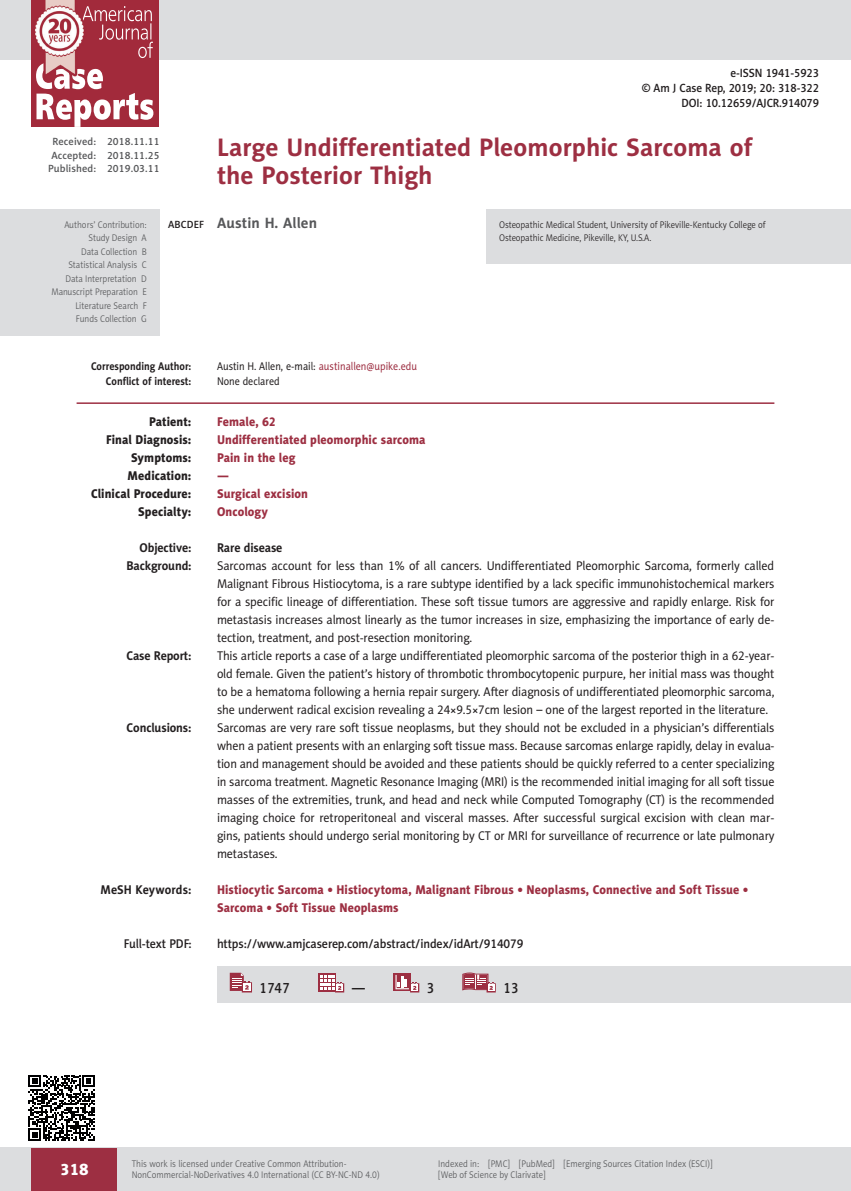
<style>
.page{position:relative;width:851px;height:1191px;background:#fff}
.page>*{position:absolute;margin:0;border:0;box-sizing:border-box;transform-origin:0 0}
.AJCR_Tytul{font:700 25.5px/28.5px "Naomi Sans EFN";color:#9d2f42}
.t1{font:16.5px "Naomi Sans EFN Heavy";color:#fff}
.AJCR_Autorzy{font:700 15px "Naomi Sans EFN";letter-spacing:.01em;color:#57585a}
.AJCR_dane{font:15px "Naomi Sans EFN Medium";letter-spacing:.03em;color:#231f20;scale:.9 1}
.AJCR_Summary_body{font:12.75px/18px "Naomi Sans EFN";letter-spacing:-.01em;color:#231f20;text-align:justify;scale:.95 1}
.AJCR_keywords{font:12.75px/18px "Naomi Sans EFN Heavy";letter-spacing:.005em;color:#9d2f42;scale:.95 1}
.AJCR_keywords-2{font:12.75px "Naomi Sans EFN Heavy";letter-spacing:.005em;color:#231f20;scale:.95 1}
.AJCR_full_text_pdf{font:12.75px "Naomi Sans EFN Medium";letter-spacing:-.01em;color:#231f20;scale:.95 1}
.AJCR_Summary_body-2{font:700 12.75px "Naomi Sans EFN";letter-spacing:-.01em;color:#231f20;scale:.95 1}
.AJCR_keywords-3{font:700 12.75px "Naomi Sans EFN";letter-spacing:.005em;color:#231f20;scale:.95 1}
.AJCR_full_text_pdf-2{font:12px "Naomi Sans EFN Medium";letter-spacing:-.01em;color:#231f20;scale:.95 1}
.AJCR_Adres{font:11.25px "Naomi Sans EFN";color:#231f20;scale:.9 1}
.AJCR_Adres-2{font:700 11.25px "Naomi Sans EFN";color:#231f20;scale:.9 1}
.t2{font:10.5px "Naomi Sans EFN Medium";letter-spacing:.01em;color:#57585a}
.t3{font:9.75px/11.2px "Naomi Sans EFN Light";color:#57585a;scale:.9 1}
.AJCR_Afiliacja{font:9.75px/13.5px "Naomi Sans EFN Light";color:#231f20;scale:.9 1}
.s1{font-family:"Naomi Sans EFN Medium";font-weight:400;font-size:10.5px;color:#231f20}
.s2{color:#9d2f42}
</style>
<div class="page">
<div style="left:217px;top:966px;width:633px;height:36px;background:#dcdddf"></div>
<svg style="left:230px;top:972px;width:22px;height:20px"></svg>
<div style="left:318px;top:973px;width:17px;height:18px;background:#9d2f42"></div>
<svg style="left:320px;top:974px;width:24px;height:18px"></svg>
<div style="left:393px;top:973px;width:18px;height:18px;background:#9d2f42"></div>
<svg style="left:395px;top:975px;width:24px;height:17px"></svg>
<svg style="left:462px;top:972px;width:33px;height:20px"></svg>
<hr style="left:77px;top:402px;width:697px;height:2px;background:#9d2f42">
<div style="left:0;top:210px;width:159px;height:126px;background:#dcdddf"></div>
<div style="left:486px;top:210px;width:364px;height:54px;background:#dcdddf"></div>
<svg style="left:28px;top:1075px;width:67px;height:66px"></svg>
<hr style="left:850px;top:0;width:1px;height:60px;background:#dcdddf">
<div style="left:0;top:1148px;width:850px;height:43px;background:#dcdddf"></div>
<div style="left:32px;top:1147px;width:85px;height:43px;background:#9d2f42"></div>
<div style="left:0;top:0;width:850px;height:60px;background:#dcdddf"></div>
<img style="left:32px;top:0;width:127px;height:127px">
<img style="left:36px;top:63px;width:117px;height:64px">
<img style="left:82px;top:6px;width:70px;height:34px">
<p class="AJCR_full_text_pdf-2" style="left:730px;top:66px;width:95px">e-ISSN 1941-5923</p>
<p class="AJCR_full_text_pdf-2" style="left:641px;top:81px;width:188px">© Am J Case Rep, 2019; 20: 318-322</p>
<p class="AJCR_full_text_pdf-2" style="left:681px;top:96px;width:146px">DOI: 10.12659/AJCR.914079</p>
<p class="t2" style="left:52px;top:136px;width:109px">Received: 2018.11.11</p>
<p class="t2" style="left:51px;top:149px;width:110px">Accepted: 2018.11.25</p>
<p class="t2" style="left:48px;top:163px;width:113px">Published: 2019.03.11</p>
<p class="t3" style="left:64px;top:219px;width:93px">Authors’ Contribution:</p>
<p class="t3" style="left:88px;top:232px;width:66px">Study Design A</p>
<p class="t3" style="left:81px;top:246px;width:74px">Data Collection B</p>
<p class="t3" style="left:68px;top:259px;width:89px">Statistical Analysis C</p>
<p class="t3" style="left:65px;top:273px;width:92px">Data Interpretation D</p>
<p class="t3" style="left:51px;top:286px;width:107px">Manuscript Preparation E</p>
<p class="t3" style="left:75px;top:300px;width:81px">Literature Search F</p>
<p class="t3" style="left:76px;top:313px;width:80px">Funds Collection G</p>
<p class="AJCR_Tytul" style="left:217px;top:133px;width:536px">Large Undifferentiated Pleomorphic Sarcoma of the Posterior Thigh</p>
<p class="AJCR_Autorzy" style="left:168px;top:214px;width:150px"><span class="s1">ABCDEF</span> Austin H. Allen</p>
<p class="AJCR_Afiliacja" style="left:499px;top:218px;width:298px">Osteopathic Medical Student, University of Pikeville-Kentucky College of<br>Osteopathic Medicine, Pikeville, KY, U.S.A.</p>
<p class="AJCR_Adres-2" style="left:91px;top:359px;width:113px">Corresponding Author:</p>
<p class="AJCR_Adres" style="left:217px;top:359px;width:224px">Austin H. Allen, e-mail: <span class="s2">austinallen@upike.edu</span></p>
<p class="AJCR_Adres-2" style="left:106px;top:375px;width:97px">Conflict of interest:</p>
<p class="AJCR_Adres" style="left:217px;top:375px;width:71px">None declared</p>
<p class="AJCR_keywords-2" style="left:149px;top:414px;width:46px">Patient:</p>
<p class="AJCR_keywords" style="left:217px;top:412px;width:63px">Female, 62</p>
<p class="AJCR_keywords-2" style="left:106px;top:432px;width:91px">Final Diagnosis:</p>
<p class="AJCR_keywords" style="left:217px;top:430px;width:221px">Undifferentiated pleomorphic sarcoma</p>
<p class="AJCR_keywords-2" style="left:131px;top:450px;width:65px">Symptoms:</p>
<p class="AJCR_keywords" style="left:217px;top:448px;width:84px">Pain in the leg</p>
<p class="AJCR_keywords-2" style="left:128px;top:468px;width:69px">Medication:</p>
<p class="AJCR_keywords" style="left:217px;top:466px;width:14px">—</p>
<p class="AJCR_keywords-2" style="left:91px;top:486px;width:107px">Clinical Procedure:</p>
<p class="AJCR_keywords" style="left:217px;top:484px;width:97px">Surgical excision</p>
<p class="AJCR_keywords-2" style="left:138px;top:504px;width:58px">Specialty:</p>
<p class="AJCR_keywords" style="left:217px;top:502px;width:55px">Oncology</p>
<p class="AJCR_Summary_body-2" style="left:139px;top:540px;width:56px">Objective:</p>
<p class="AJCR_Summary_body-2" style="left:217px;top:540px;width:70px">Rare disease</p>
<p class="AJCR_Summary_body-2" style="left:126px;top:558px;width:70px">Background:</p>
<p class="AJCR_Summary_body" style="left:217px;top:557px;width:588px">Sarcomas account for less than 1% of all cancers. Undifferentiated Pleomorphic Sarcoma, formerly called Malignant Fibrous Histiocytoma, is a rare subtype identified by a lack specific immunohistochemical markers for a specific lineage of differentiation. These soft tissue tumors are aggressive and rapidly enlarge. Risk for metastasis increases almost linearly as the tumor increases in size, emphasizing the importance of early de&shy;tection, treatment, and post-resection monitoring.</p>
<p class="AJCR_Summary_body-2" style="left:126px;top:648px;width:70px">Case Report:</p>
<p class="AJCR_Summary_body" style="left:217px;top:647px;width:588px">This article reports a case of a large undifferentiated pleomorphic sarcoma of the posterior thigh in a 62-year&shy;old female. Given the patient’s history of thrombotic thrombocytopenic purpure, her initial mass was thought to be a hematoma following a hernia repair surgery. After diagnosis of undifferentiated pleomorphic sarcoma, she underwent radical excision revealing a 24×9.5×7cm lesion – one of the largest reported in the literature.</p>
<p class="AJCR_Summary_body-2" style="left:127px;top:720px;width:70px">Conclusions:</p>
<p class="AJCR_Summary_body" style="left:217px;top:719px;width:588px">Sarcomas are very rare soft tissue neoplasms, but they should not be excluded in a physician’s differentials when a patient presents with an enlarging soft tissue mass. Because sarcomas enlarge rapidly, delay in evalua&shy;tion and management should be avoided and these patients should be quickly referred to a center specializing in sarcoma treatment. Magnetic Resonance Imaging (MRI) is the recommended initial imaging for all soft tissue masses of the extremities, trunk, and head and neck while Computed Tomography (CT) is the recommended imaging choice for retroperitoneal and visceral masses. After successful surgical excision with clean mar&shy;gins, patients should undergo serial monitoring by CT or MRI for surveillance of recurrence or late pulmonary metastases.</p>
<p class="AJCR_keywords-3" style="left:100px;top:882px;width:97px">MeSH Keywords:</p>
<p class="AJCR_keywords" style="left:217px;top:880px;width:561px">Histiocytic Sarcoma • Histiocytoma, Malignant Fibrous • Neoplasms, Connective and Soft Tissue •<br>Sarcoma • Soft Tissue Neoplasms</p>
<p class="AJCR_full_text_pdf" style="left:124px;top:936px;width:73px">Full-text PDF:</p>
<p class="AJCR_full_text_pdf" style="left:217px;top:936px;width:324px">https://www.amjcaserep.com/abstract/index/idArt/914079</p>
<p class="AJCR_dane" style="left:259px;top:978px;width:35px">1747</p>
<p class="AJCR_dane" style="left:352px;top:978px;width:16px">—</p>
<p class="AJCR_dane" style="left:427px;top:978px;width:10px">3</p>
<p class="AJCR_dane" style="left:503px;top:978px;width:19px">13</p>
<p class="t1" style="left:60px;top:1159px;width:30px">318</p>
<p class="t3" style="left:438px;top:1158px;width:306px">Indexed in: [PMC] [PubMed] [Emerging Sources Citation Index (ESCI)] [Web of Science by Clarivate]</p>
<p class="t3" style="left:132px;top:1158px;width:277px">This work is licensed under Creative Common Attribution-<br>NonCommercial-NoDerivatives 4.0 International (CC BY-NC-ND 4.0)</p>
</div>
